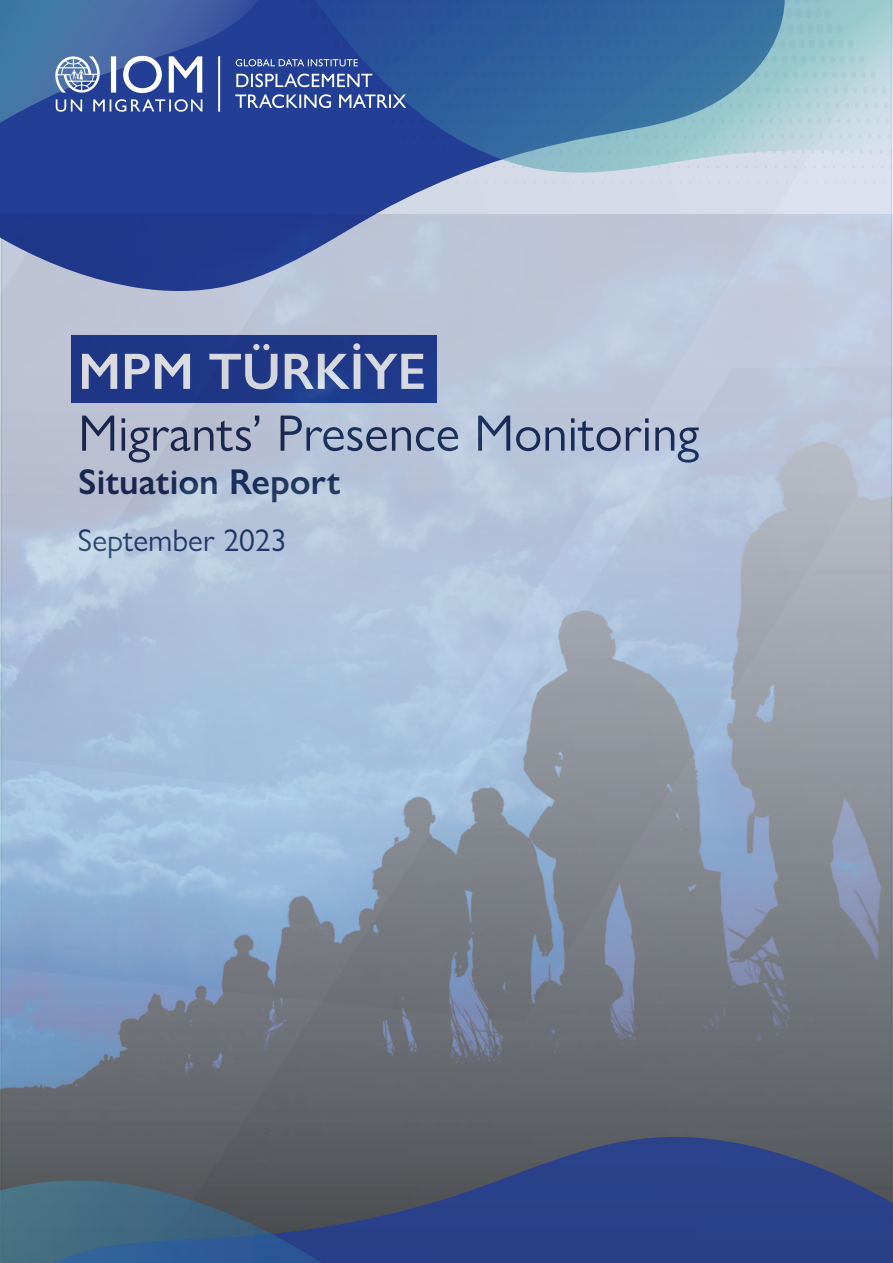
<style>
.page{position:relative;width:893px;height:1263px;background:#fff}
.page>*{position:absolute;margin:0;border:0;box-sizing:border-box;transform-origin:0 0}
.t1{font:51.45px "Gill Sans Nova";color:#1b2a50}
.t2{font:600 51.45px "Gill Sans Nova";color:#fff}
.t3{font:600 36px "Gill Sans Nova";color:#1b2a50}
.t4{font:31.5px "Gill Sans Nova";color:#1b2a50}
</style>
<div class="page">
<svg style="left:281px;top:181px;width:509px;height:34px;background:#a8b3d2"></svg>
<svg style="left:0;top:0;width:281px;height:215px;background:#2d4d99"></svg>
<svg style="left:280px;top:0;width:613px;height:181px;background:#6189b3"></svg>
<img style="left:0;top:215px;width:893px;height:922px">
<svg style="left:0;top:1137px;width:893px;height:125px;background:#3f4d76"></svg>
<svg style="left:0;top:1180px;width:589px;height:82px;background:#3a547c"></svg>
<img style="left:37px;top:38px;width:387px;height:91px">
<p class="t2" style="left:78px;top:340px;width:349px">MPM TÜRKİYE</p>
<p class="t1" style="left:78px;top:402px;width:622px">Migrants’ Presence Monitoring</p>
<p class="t3" style="left:78px;top:459px;width:264px">Situation Report</p>
<p class="t4" style="left:78px;top:521px;width:210px">September 2023</p>
</div>
